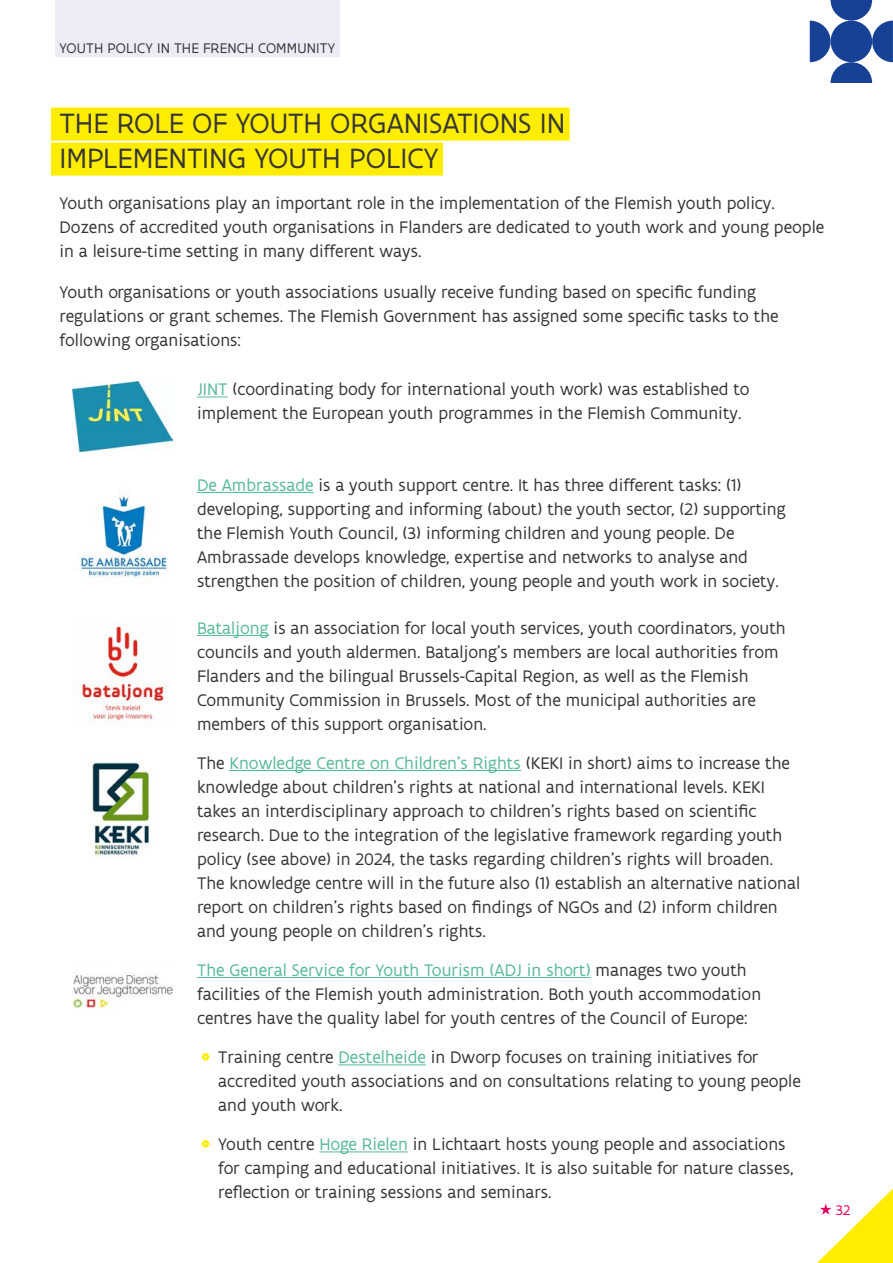
<style>
.page{position:relative;width:893px;height:1263px;background:#fff}
.page>*{position:absolute;margin:0;border:0;box-sizing:border-box;transform-origin:0 0}
.t1{font:30px/35px "Flanders Art Sans";letter-spacing:-.005em;color:#373636}
.t2{font:18px/24px "Flanders Art Sans";color:#373636}
.t3{font:15px "Flanders Art Sans";letter-spacing:.01em;color:#373636}
.t4{font:15px "Flanders Art Sans";color:#e60060}
.s1{color:#58b998}
.s2{font-weight:900;color:#ffed00}
</style>
<div class="page">
<svg style="left:810px;top:0;width:83px;height:83px"></svg>
<div style="left:55px;top:0;width:285px;height:56px;background:#edebf6"></div>
<div style="left:51px;top:108px;width:519px;height:33px;background:#ffed00"></div>
<div style="left:51px;top:143px;width:392px;height:33px;background:#ffed00"></div>
<img style="left:72px;top:382px;width:100px;height:70px">
<hr style="left:197px;top:397px;width:31px;height:1px;background:#58b998">
<img style="left:80px;top:495px;width:87px;height:83px">
<hr style="left:197px;top:492px;width:117px;height:1px;background:#58b998">
<img style="left:78px;top:625px;width:91px;height:96px">
<hr style="left:197px;top:635px;width:72px;height:1px;background:#58b998">
<img style="left:88px;top:762px;width:62px;height:96px">
<hr style="left:229px;top:770px;width:292px;height:1px;background:#58b998">
<img style="left:72px;top:972px;width:101px;height:37px">
<hr style="left:197px;top:977px;width:394px;height:1px;background:#58b998">
<hr style="left:338px;top:1065px;width:88px;height:1px;background:#58b998">
<hr style="left:319px;top:1152px;width:89px;height:1px;background:#58b998">
<svg style="left:817px;top:1188px;width:76px;height:75px"></svg>
<p class="t3" style="left:60px;top:39px;width:277px">YOUTH POLICY IN THE FRENCH COMMUNITY</p>
<h1 class="t1" style="left:60px;top:105px;width:507px">THE ROLE OF YOUTH ORGANISATIONS IN<br>IMPLEMENTING YOUTH POLICY</h1>
<p class="t2" style="left:60px;top:191px;width:766px">Youth organisations play an important role in the implementation of the Flemish youth policy.<br>Dozens of accredited youth organisations in Flanders are dedicated to youth work and young people in a leisure-time setting in many different ways.</p>
<p class="t2" style="left:60px;top:280px;width:721px">Youth organisations or youth associations usually receive funding based on specific funding regulations or grant schemes. The Flemish Government has assigned some specific tasks to the following organisations:</p>
<p class="t2" style="left:197px;top:377px;width:554px"><span class="s1">JINT</span> (coordinating body for international youth work) was established to implement the European youth programmes in the Flemish Community.</p>
<p class="t2" style="left:197px;top:473px;width:590px"><span class="s1">De Ambrassade</span> is a youth support centre. It has three different tasks: (1) developing, supporting and informing (about) the youth sector, (2) supporting the Flemish Youth Council, (3) informing children and young people. De Ambrassade develops knowledge, expertise and networks to analyse and strengthen the position of children, young people and youth work in society.</p>
<p class="t2" style="left:197px;top:616px;width:590px"><span class="s1">Bataljong</span> is an association for local youth services, youth coordinators, youth councils and youth aldermen. Bataljong’s members are local authorities from Flanders and the bilingual Brussels-Capital Region, as well as the Flemish Community Commission in Brussels. Most of the municipal authorities are members of this support organisation.</p>
<p class="t2" style="left:197px;top:751px;width:605px">The <span class="s1">Knowledge Centre on Children’s Rights</span> (KEKI in short) aims to increase the knowledge about children’s rights at national and international levels. KEKI takes an interdisciplinary approach to children’s rights based on scientific research. Due to the integration of the legislative framework regarding youth policy (see above) in 2024, the tasks regarding children’s rights will broaden.<br>The knowledge centre will in the future also (1) establish an alternative national report on children’s rights based on findings of NGOs and (2) inform children and young people on children’s rights.</p>
<p class="t2" style="left:197px;top:958px;width:566px"><span class="s1">The General Service for Youth Tourism (ADJ in short)</span> manages two youth facilities of the Flemish youth administration. Both youth accommodation centres have the quality label for youth centres of the Council of Europe:</p>
<p class="t2" style="left:218px;top:1045px;width:584px;text-indent:-17px"><span class="s2">*</span> Training centre <span class="s1">Destelheide</span> in Dworp focuses on training initiatives for accredited youth associations and on consultations relating to young people and youth work.</p>
<p class="t2" style="left:218px;top:1132px;width:577px;text-indent:-17px"><span class="s2">*</span> Youth centre <span class="s1">Hoge Rielen</span> in Lichtaart hosts young people and associations for camping and educational initiatives. It is also suitable for nature classes, reflection or training sessions and seminars.</p>
<p class="t4" style="left:836px;top:1200px;width:16px">32</p>
</div>
